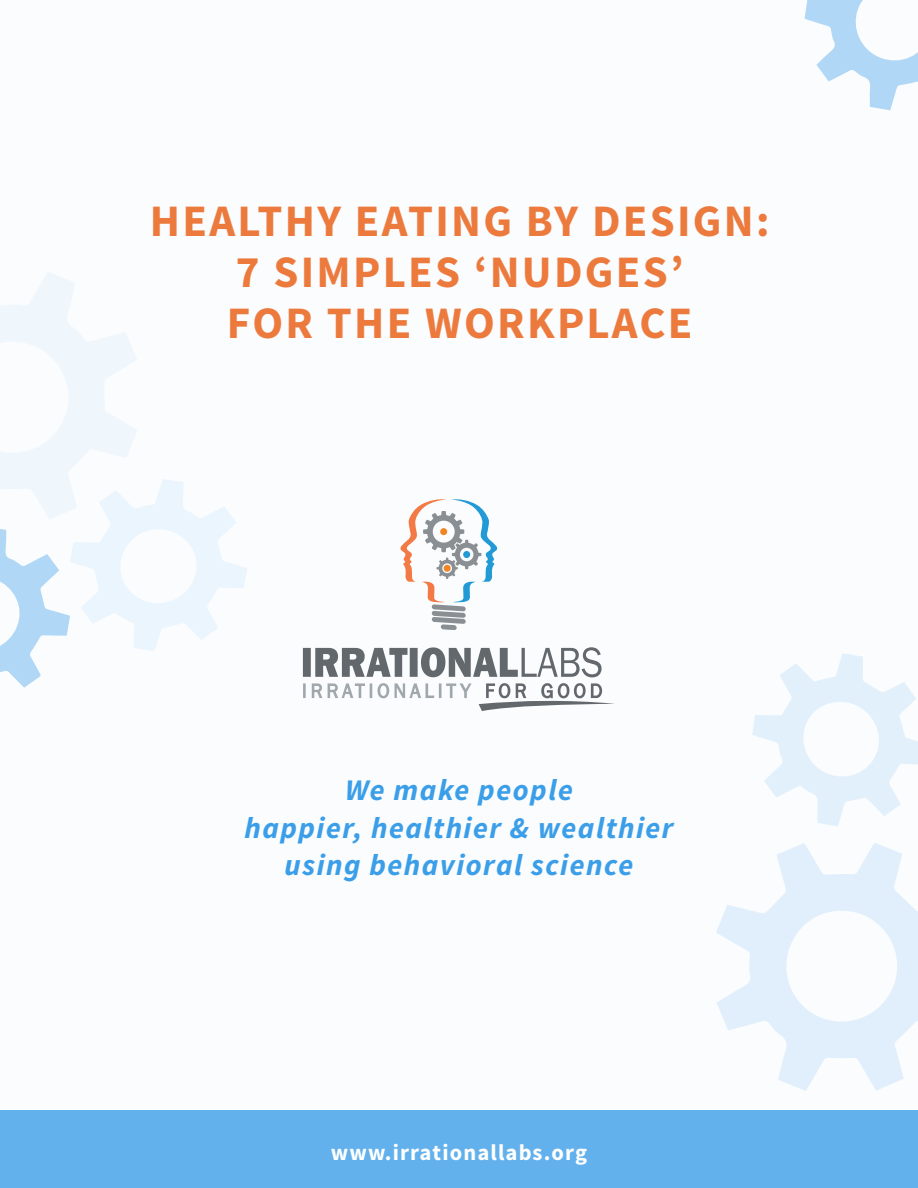
<style>
.page{position:relative;width:918px;height:1188px;background:#fff}
.page>*{position:absolute;margin:0;border:0;box-sizing:border-box;transform-origin:0 0}
.t1{font:700 45px/51px "Source Sans Pro";letter-spacing:.05em;color:#ed7a3d}
.t2{font:italic 700 30px "Source Sans Pro";letter-spacing:.05em;color:#3b9ee8}
.t3{font:700 22.5px "Source Sans Pro";letter-spacing:.05em;color:#fff}
</style>
<div class="page">
<div style="left:0;top:0;width:918px;height:1111px;background:#fafcfe"></div>
<div style="left:0;top:1111px;width:918px;height:77px;background:#62b1ed"></div>
<svg style="left:303px;top:683px;width:169px;height:15px"></svg>
<svg style="left:303px;top:647px;width:299px;height:30px"></svg>
<svg style="left:479px;top:683px;width:135px;height:28px"></svg>
<svg style="left:400px;top:499px;width:97px;height:131px"></svg>
<svg style="left:716px;top:843px;width:202px;height:248px"></svg>
<svg style="left:752px;top:653px;width:166px;height:173px"></svg>
<svg style="left:0;top:272px;width:247px;height:416px"></svg>
<svg style="left:805px;top:0;width:113px;height:110px"></svg>
<p class="t1" style="left:150px;top:198px;width:621px">HEALTHY EATING BY DESIGN:</p>
<p class="t1" style="left:227px;top:249px;width:467px">7 SIMPLES ‘NUDGES’<br>FOR THE WORKPLACE</p>
<p class="t2" style="left:345px;top:771px;width:230px">We make people</p>
<p class="t2" style="left:245px;top:809px;width:431px">happier, healthier &amp; wealthier</p>
<p class="t2" style="left:285px;top:846px;width:350px">using behavioral science</p>
<p class="t3" style="left:331px;top:1138px;width:258px">www.irrationallabs.org</p>
</div>
